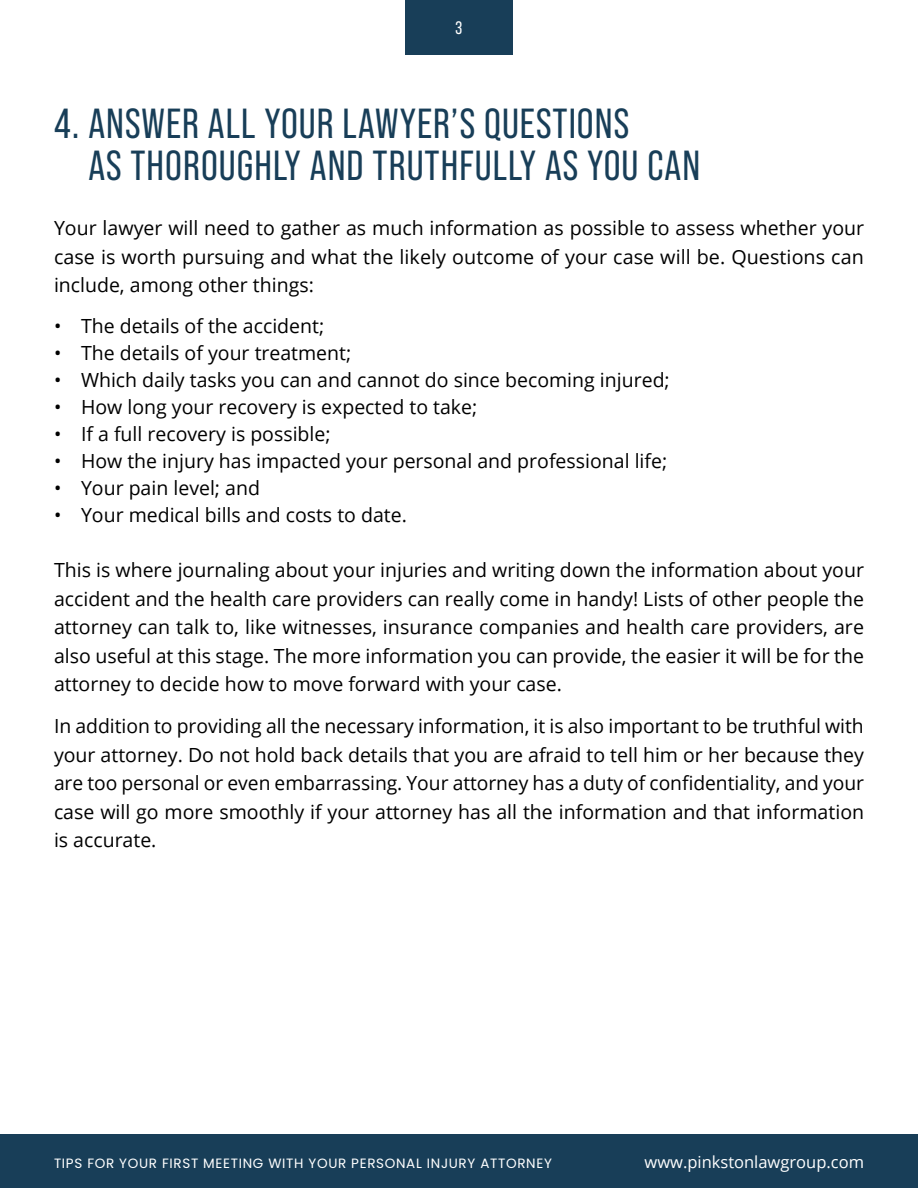
<style>
.page{position:relative;width:918px;height:1188px;background:#fff}
.page>*{position:absolute;margin:0;border:0;box-sizing:border-box;transform-origin:0 0}
.Subsection_Title{font:42px/42px "Bebas Neue Pro";letter-spacing:.025em;color:#183e58}
.P1_2_-_Basic_Paragra{font:19.5px/28.5px "Open Sans";color:#000;text-align:justify}
.t1{font:18px "Bebas Neue Pro";color:#fff}
.t2{font:16.5px "Open Sans";color:#fff}
.t3{font:13.5px "Poppins";letter-spacing:.05em;color:#fff}
</style>
<div class="page">
<div style="left:405px;top:0;width:108px;height:54px;background:#183e58"></div>
<div style="left:0;top:1134px;width:918px;height:54px;background:#183e58"></div>
<p class="t1" style="left:456px;top:18px;width:8px">3</p>
<p class="Subsection_Title" style="left:88px;top:102px;width:613px;text-indent:-34px">4. ANSWER ALL YOUR LAWYER’S QUESTIONS<br>AS THOROUGHLY AND TRUTHFULLY AS YOU CAN</p>
<p class="P1_2_-_Basic_Paragra" style="left:54px;top:213px;width:812px">Your lawyer will need to gather as much information as possible to assess whether your case is worth pursuing and what the likely outcome of your case will be. Questions can include, among other things:</p>
<p class="P1_2_-_Basic_Paragra" style="left:54px;top:311px;width:272px">• The details of the accident;</p>
<p class="P1_2_-_Basic_Paragra" style="left:54px;top:338px;width:299px">• The details of your treatment;</p>
<p class="P1_2_-_Basic_Paragra" style="left:54px;top:365px;width:617px">• Which daily tasks you can and cannot do since becoming injured;</p>
<p class="P1_2_-_Basic_Paragra" style="left:54px;top:392px;width:425px">• How long your recovery is expected to take;</p>
<p class="P1_2_-_Basic_Paragra" style="left:54px;top:419px;width:278px">• If a full recovery is possible;</p>
<p class="P1_2_-_Basic_Paragra" style="left:54px;top:446px;width:615px">• How the injury has impacted your personal and professional life;</p>
<p class="P1_2_-_Basic_Paragra" style="left:54px;top:473px;width:208px">• Your pain level; and</p>
<p class="P1_2_-_Basic_Paragra" style="left:54px;top:500px;width:354px">• Your medical bills and costs to date.</p>
<p class="P1_2_-_Basic_Paragra" style="left:54px;top:555px;width:812px">This is where journaling about your injuries and writing down the information about your accident and the health care providers can really come in handy! Lists of other people the attorney can talk to, like witnesses, insurance companies and health care providers, are also useful at this stage. The more information you can provide, the easier it will be for the attorney to decide how to move forward with your case.</p>
<p class="P1_2_-_Basic_Paragra" style="left:54px;top:711px;width:812px">In addition to providing all the necessary information, it is also important to be truthful with your attorney. Do not hold back details that you are afraid to tell him or her because they are too personal or even embarrassing. Your attorney has a duty of confidentiality, and your case will go more smoothly if your attorney has all the information and that information is accurate.</p>
<p class="t3" style="left:54px;top:1156px;width:499px">TIPS FOR YOUR FIRST MEETING WITH YOUR PERSONAL INJURY ATTORNEY</p>
<p class="t2" style="left:645px;top:1151px;width:221px">www.pinkstonlawgroup.com</p>
</div>
